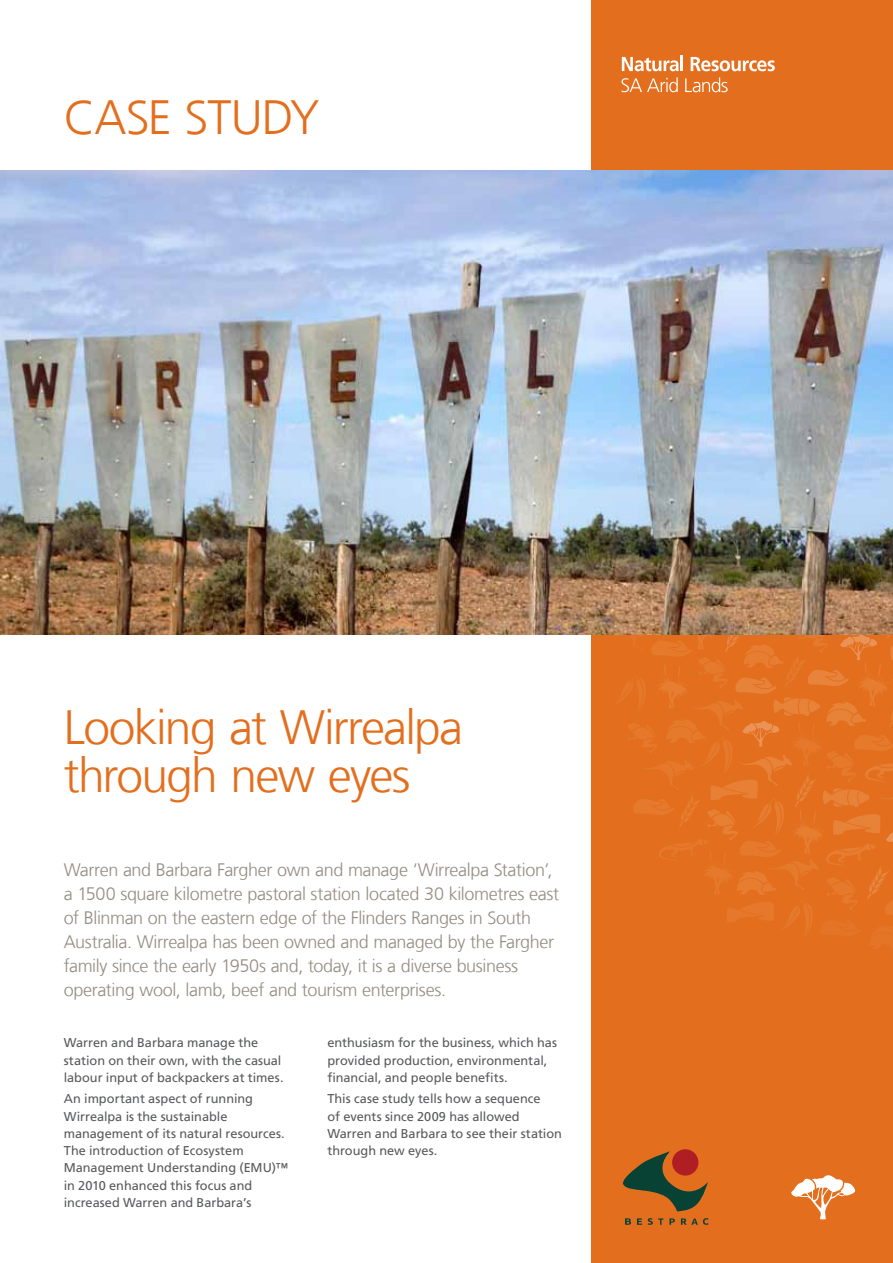
<style>
.page{position:relative;width:893px;height:1263px;background:#fff}
.page>*{position:absolute;margin:0;border:0;box-sizing:border-box;transform-origin:0 0}
.t1{font:300 48px/48px "Frutiger LT Com";letter-spacing:-.035em;color:#e36f1e}
.t2{font:300 18px/24px "Frutiger LT Com";letter-spacing:-.02em;color:#948c82}
.t3{font:12.75px/17.2px "Frutiger LT Com";color:#58595b}
</style>
<div class="page">
<div style="left:591px;top:0;width:302px;height:1263px;background:#e36f1e"></div>
<svg style="left:603px;top:634px;width:290px;height:301px"></svg>
<svg style="left:791px;top:1175px;width:65px;height:44px"></svg>
<svg style="left:622px;top:57px;width:57px;height:14px"></svg>
<hr style="left:680px;top:56px;width:3px;height:15px;background:#fff">
<svg style="left:691px;top:57px;width:84px;height:14px"></svg>
<svg style="left:621px;top:77px;width:57px;height:15px"></svg>
<svg style="left:685px;top:77px;width:43px;height:15px"></svg>
<img style="left:0;top:170px;width:893px;height:464px">
<svg style="left:623px;top:1151px;width:85px;height:61px"></svg>
<div style="left:672px;top:1149px;width:26px;height:26px;background:#af1e23;border-radius:50%"></div>
<svg style="left:625px;top:1218px;width:6px;height:7px"></svg>
<svg style="left:637px;top:1218px;width:5px;height:7px"></svg>
<svg style="left:648px;top:1218px;width:15px;height:7px"></svg>
<svg style="left:669px;top:1218px;width:6px;height:7px"></svg>
<svg style="left:681px;top:1218px;width:27px;height:7px"></svg>
<h1 class="t1" style="left:64px;top:94px;width:257px">Case Study</h1>
<h1 class="t1" style="left:64px;top:704px;width:401px">Looking at Wirrealpa through new eyes</h1>
<p class="t2" style="left:64px;top:858px;width:497px">Warren and Barbara Fargher own and manage ‘Wirrealpa Station’, a 1500 square kilometre pastoral station located 30 kilometres east of Blinman on the eastern edge of the Flinders Ranges in South Australia. Wirrealpa has been owned and managed by the Fargher family since the early 1950s and, today, it is a diverse business operating wool, lamb, beef and tourism enterprises.</p>
<p class="t3" style="left:64px;top:1034px;width:221px">Warren and Barbara manage the station on their own, with the casual labour input of backpackers at times.</p>
<p class="t3" style="left:64px;top:1090px;width:226px">An important aspect of running<br>Wirrealpa is the sustainable management of its natural resources.<br>The introduction of Ecosystem<br>Management Understanding (EMU)™ in 2010 enhanced this focus and increased Warren and Barbara’s</p>
<p class="t3" style="left:327px;top:1034px;width:231px">enthusiasm for the business, which has provided production, environmental, financial, and people benefits.</p>
<p class="t3" style="left:327px;top:1090px;width:236px">This case study tells how a sequence<br>of events since 2009 has allowed<br>Warren and Barbara to see their station through new eyes.</p>
</div>
